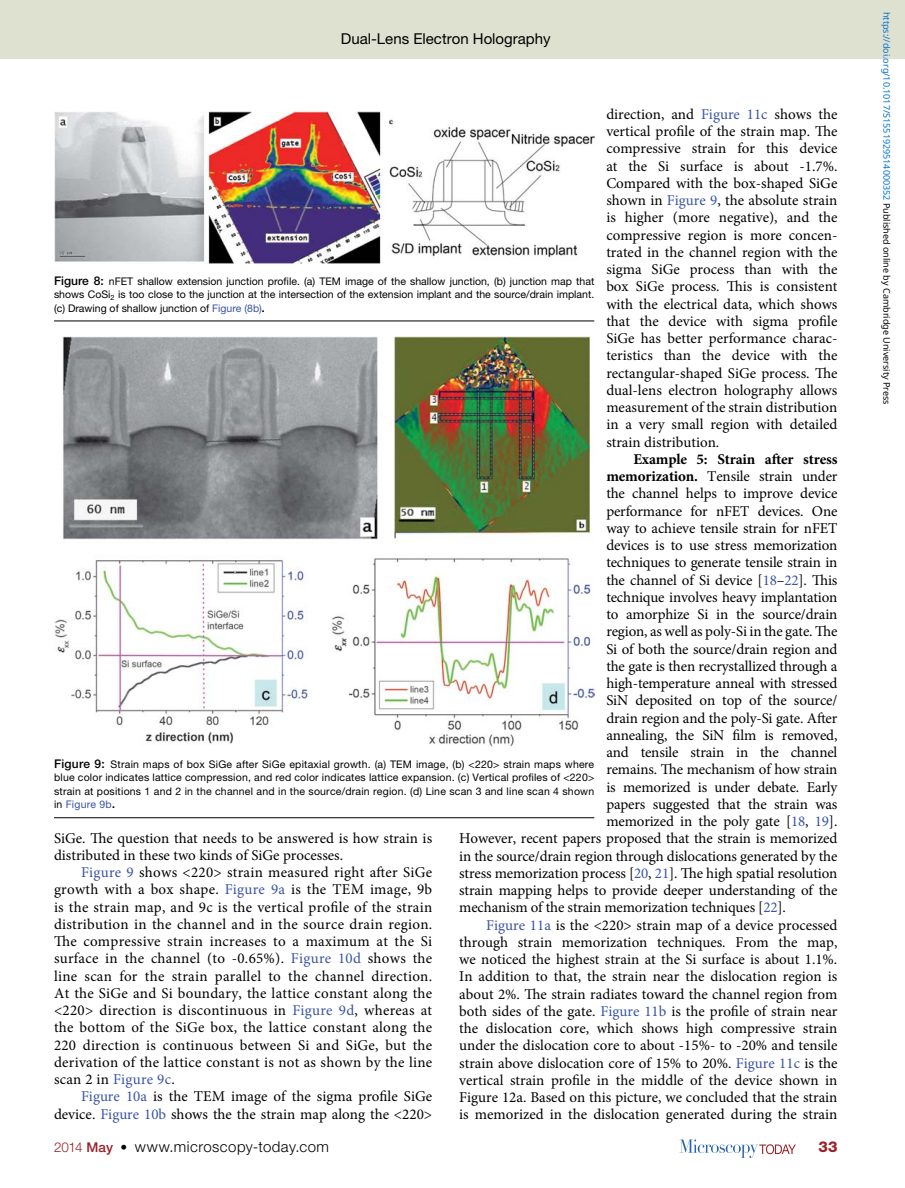
<style>
.page{position:relative;width:905px;height:1188px;background:#fff}
.page>*{position:absolute;margin:0;border:0;box-sizing:border-box;transform-origin:0 0}
.t1{font:15px/17.2px "Minion Pro";letter-spacing:-.01em;color:#000;text-align:justify}
.t2{font:300 15px "Helvetica Neue LT Std";letter-spacing:.03em;color:#000}
.t3{font:15px "Helvetica Neue LT Std";color:#000}
.t4{font:700 15px "Minion Pro";letter-spacing:-.01em;color:#000}
.t5{font:800 15px "Helvetica Neue LT Std";color:#98232a}
.t6{font:10.5px/13.5px "Helvetica Neue LT Std";letter-spacing:.01em;color:#000;text-align:justify}
.t7{font:9px "Noto Sans";color:#0172cf}
.s1{color:#3a53a4}
.s2{font-weight:700}
.s3{font-weight:500;font-size:12px}
.s4{font-size:13.5px;color:#98232a}
.s5{font-weight:500;font-size:13.5px;color:#98232a}
.s6{font-weight:500;font-size:13.5px}
.s7{color:#000}
</style>
<div class="page">
<svg style="left:679px;top:1139px;width:116px;height:19px"></svg>
<div style="left:0;top:0;width:904px;height:58px;background:#dfe1d0"></div>
<img style="left:54px;top:336px;width:540px;height:411px">
<hr style="left:54px;top:817px;width:540px;height:1px;background:#000">
<img style="left:54px;top:111px;width:540px;height:153px">
<hr style="left:54px;top:321px;width:540px;height:1px;background:#000">
<p class="t3" style="left:341px;top:30px;width:211px">Dual-Lens Electron Holography</p>
<p class="t1" style="left:606px;top:106px;width:233px">direction, and <span class="s1">Figure 11c</span> shows the vertical profile of the strain map. The compressive strain for this device at the Si surface is about -1.7%.<br>Compared with the box-shaped SiGe shown in <span class="s1">Figure 9</span>, the absolute strain is higher (more negative), and the compressive region is more concen&shy;trated in the channel region with the sigma SiGe process than with the box SiGe process. This is consistent with the electrical data, which shows that the device with sigma profile SiGe has better performance charac&shy;teristics than the device with the rectangular-shaped SiGe process. The dual-lens electron holography allows measurement of the strain distribution in a very small region with detailed strain distribution.</p>
<p class="t4" style="left:633px;top:449px;width:205px">Example 5: Strain after stress</p>
<p class="t1" style="left:606px;top:468px;width:233px"><span class="s2">memorization.</span> Tensile strain under</p>
<p class="t1" style="left:606px;top:485px;width:233px">the channel helps to improve device</p>
<p class="t1" style="left:606px;top:502px;width:232px">performance for nFET devices. One</p>
<p class="t1" style="left:606px;top:520px;width:232px">way to achieve tensile strain for nFET</p>
<p class="t1" style="left:606px;top:537px;width:232px">devices is to use stress memorization</p>
<p class="t1" style="left:606px;top:554px;width:232px">techniques to generate tensile strain in</p>
<p class="t1" style="left:606px;top:571px;width:232px">the channel of Si device [<span class="s1">18</span>–<span class="s1">22</span>]. This</p>
<p class="t1" style="left:606px;top:589px;width:232px">technique involves heavy implantation</p>
<p class="t1" style="left:606px;top:606px;width:233px">to amorphize Si in the source/drain</p>
<p class="t1" style="left:606px;top:623px;width:232px">region, as well as poly-Si in the gate. The</p>
<p class="t1" style="left:606px;top:640px;width:232px">Si of both the source/drain region and</p>
<p class="t1" style="left:606px;top:658px;width:232px">the gate is then recrystallized through a</p>
<p class="t1" style="left:606px;top:675px;width:232px">high-temperature anneal with stressed</p>
<p class="t1" style="left:606px;top:692px;width:233px">SiN deposited on top of the source/</p>
<p class="t1" style="left:606px;top:709px;width:232px">drain region and the poly-Si gate. After</p>
<p class="t1" style="left:606px;top:727px;width:233px">annealing, the SiN film is removed,</p>
<p class="t1" style="left:606px;top:744px;width:232px">and tensile strain in the channel</p>
<p class="t1" style="left:606px;top:761px;width:232px">remains. The mechanism of how strain</p>
<p class="t1" style="left:606px;top:778px;width:232px">is memorized is under debate. Early</p>
<p class="t1" style="left:606px;top:796px;width:232px">papers suggested that the strain was</p>
<p class="t1" style="left:606px;top:813px;width:232px">memorized in the poly gate [<span class="s1">18</span>, <span class="s1">19</span>].</p>
<p class="t1" style="left:459px;top:830px;width:379px">However, recent papers proposed that the strain is memorized</p>
<p class="t1" style="left:459px;top:847px;width:379px">in the source/drain region through dislocations generated by the</p>
<p class="t1" style="left:459px;top:865px;width:380px">stress memorization process [<span class="s1">20</span>, <span class="s1">21</span>]. The high spatial resolution</p>
<p class="t1" style="left:459px;top:882px;width:379px">strain mapping helps to provide deeper understanding of the</p>
<p class="t1" style="left:459px;top:899px;width:328px">mechanism of the strain memorization techniques [<span class="s1">22</span>].</p>
<p class="t1" style="left:486px;top:916px;width:353px"><span class="s1">Figure 11a</span> is the &lt;220&gt; strain map of a device processed</p>
<p class="t1" style="left:459px;top:934px;width:379px">through strain memorization techniques. From the map,</p>
<p class="t1" style="left:459px;top:951px;width:379px">we noticed the highest strain at the Si surface is about 1.1%.</p>
<p class="t1" style="left:459px;top:968px;width:379px">In addition to that, the strain near the dislocation region is</p>
<p class="t1" style="left:459px;top:985px;width:380px">about 2%. The strain radiates toward the channel region from</p>
<p class="t1" style="left:459px;top:1003px;width:380px">both sides of the gate. <span class="s1">Figure 11b</span> is the profile of strain near</p>
<p class="t1" style="left:459px;top:1020px;width:379px">the dislocation core, which shows high compressive strain</p>
<p class="t1" style="left:459px;top:1037px;width:379px">under the dislocation core to about -15%- to -20% and tensile</p>
<p class="t1" style="left:459px;top:1054px;width:379px">strain above dislocation core of 15% to 20%. <span class="s1">Figure 11c</span> is the</p>
<p class="t1" style="left:459px;top:1072px;width:380px">vertical strain profile in the middle of the device shown in</p>
<p class="t1" style="left:459px;top:1089px;width:380px">Figure 12a. Based on this picture, we concluded that the strain</p>
<p class="t1" style="left:459px;top:1106px;width:379px">is memorized in the dislocation generated during the strain</p>
<p class="t6" style="left:54px;top:274px;width:542px"><span class="s3">Figure 8:</span> nFET shallow extension junction profile. (a) TEM image of the shallow junction, (b) junction map that shows CoSi<sub>2</sub> is too close to the junction at the intersection of the extension implant and the source/drain implant. (c) Drawing of shallow junction of <span class="s1">Figure (8b)</span><span class="s2">.</span></p>
<p class="t6" style="left:54px;top:757px;width:542px"><span class="s3">Figure 9:</span> Strain maps of box SiGe after SiGe epitaxial growth. (a) TEM image, (b) &lt;220&gt; strain maps where blue color indicates lattice compression, and red color indicates lattice expansion. (c) Vertical profiles of &lt;220&gt; strain at positions 1 and 2 in the channel and in the source/drain region. (d) Line scan 3 and line scan 4 shown in <span class="s1">Figure 9b</span><span class="s2">.</span></p>
<p class="t1" style="left:54px;top:829px;width:379px">SiGe. The question that needs to be answered is how strain is distributed in these two kinds of SiGe processes.</p>
<p class="t1" style="left:54px;top:864px;width:380px;text-indent:27px"><span class="s1">Figure 9</span> shows &lt;220&gt; strain measured right after SiGe growth with a box shape. <span class="s1">Figure 9a</span> is the TEM image, 9b is the strain map, and 9c is the vertical profile of the strain distribution in the channel and in the source drain region.<br>The compressive strain increases to a maximum at the Si surface in the channel (to -0.65%). <span class="s1">Figure 10d</span> shows the line scan for the strain parallel to the channel direction.<br>At the SiGe and Si boundary, the lattice constant along the &lt;220&gt; direction is discontinuous in <span class="s1">Figure 9d</span>, whereas at the bottom of the SiGe box, the lattice constant along the 220 direction is continuous between Si and SiGe, but the derivation of the lattice constant is not as shown by the line scan 2 in <span class="s1">Figure 9c</span>.</p>
<p class="t1" style="left:54px;top:1088px;width:379px;text-align:right"><span class="s1">Figure 10a</span> is the TEM image of the sigma profile SiGe device. <span class="s1">Figure 10b</span> shows the the strain map along the &lt;220&gt;</p>
<p class="t2" style="left:54px;top:1137px;width:276px"><span class="s4">2014</span> <span class="s5">May</span> <span class="s6">•</span> www.microscopy-today.com</p>
<p class="t5" style="left:818px;top:1138px;width:21px">33</p>
<p class="t7" style="left:893px;top:12px;width:394px;rotate:90deg">https://doi.org/10.1017/S1551929514000352 <span class="s7">Published online by Cambridge University Press</span></p>
</div>
